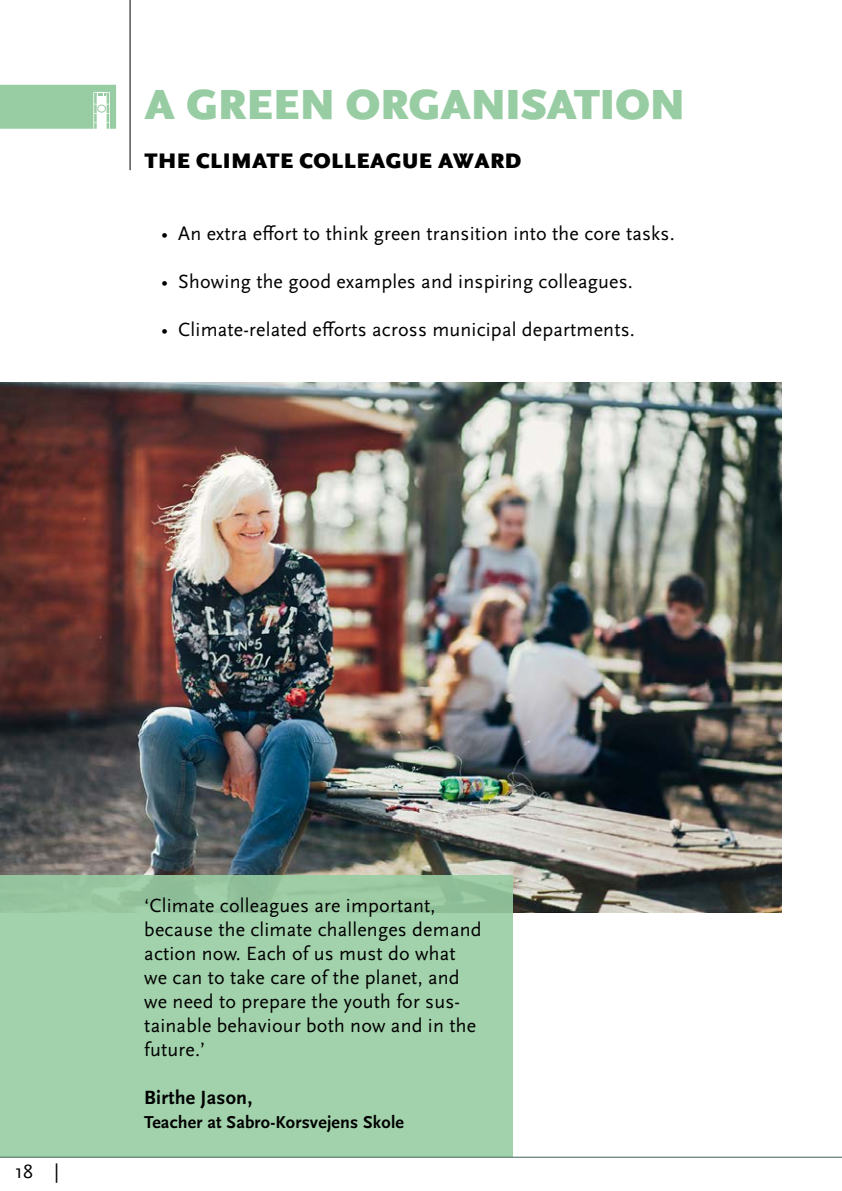
<style>
.page{position:relative;width:842px;height:1191px;background:#fff}
.page>*{position:absolute;margin:0;border:0;box-sizing:border-box;transform-origin:0 0}
.Overskrift{font:900 44px "Scala Sans OT";letter-spacing:-.005em;color:#98cda3}
.Afsnit_Mellemrubrik{font:900 22px "Scala Sans OT";letter-spacing:.02em;color:#000}
.Brødtext{font:20px/24px "Scala Sans OT";letter-spacing:.01em;color:#000}
.indryk{font:20px "Scala Sans OT";letter-spacing:.01em;color:#000}
.bold{font:700 20px "Scala Sans OT";letter-spacing:.01em;color:#000}
.bold-2{font:700 18px "Scala Sans OT";letter-spacing:.01em;color:#000}
</style>
<div class="page">
<img style="left:0;top:383px;width:781px;height:529px">
<svg style="left:0;top:85px;width:116px;height:44px;background:#a0d0aa"></svg>
<svg style="left:0;top:875px;width:512px;height:281px;background:#a0d0aa"></svg>
<hr style="left:0;top:1156px;width:842px;height:1px;background:#3d6355">
<hr style="left:130px;top:0;width:1px;height:170px;background:#000">
<div style="left:98px;top:105px;width:8px;height:7px;border:1px solid #98cda3;border-radius:50%"></div>
<p class="Overskrift" style="left:145px;top:78px;width:541px">A GREEN ORGANISATION</p>
<p class="Afsnit_Mellemrubrik" style="left:144px;top:148px;width:378px">THE CLIMATE COLLEAGUE AWARD</p>
<p class="indryk" style="left:161px;top:222px;width:515px">• An extra effort to think green transition into the core tasks.</p>
<p class="indryk" style="left:161px;top:270px;width:473px">• Showing the good examples and inspiring colleagues.</p>
<p class="indryk" style="left:161px;top:318px;width:475px">• Climate-related efforts across municipal departments.</p>
<p class="Brødtext" style="left:15px;top:1159px;width:45px">18 |</p>
<p class="Brødtext" style="left:144px;top:893px;width:339px">‘Climate colleagues are important, because the climate challenges demand action now. Each of us must do what we can to take care of the planet, and we need to prepare the youth for sus&shy;tainable behaviour both now and in the future.’</p>
<p class="bold" style="left:144px;top:1086px;width:110px">Birthe Jason,</p>
<p class="bold-2" style="left:144px;top:1111px;width:261px">Teacher at Sabro-Korsvejens Skole</p>
</div>
